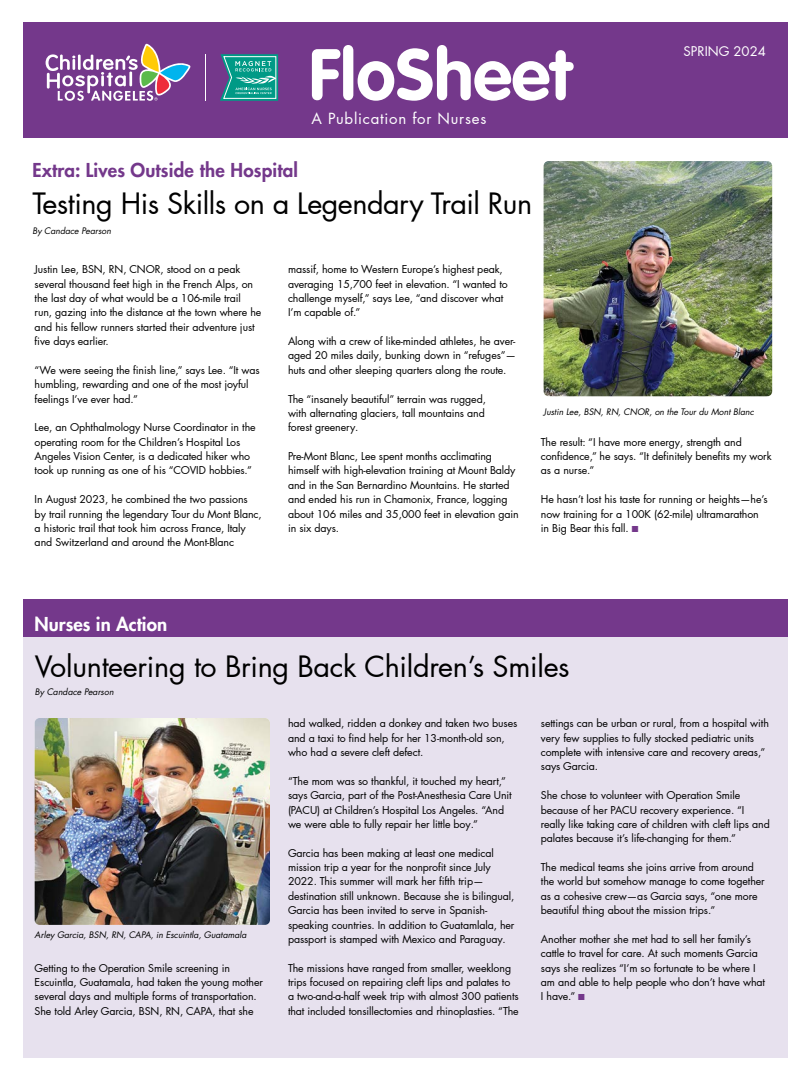
<style>
.page{position:relative;width:810px;height:1080px;background:#fff}
.page>*{position:absolute;margin:0;border:0;box-sizing:border-box;transform-origin:0 0}
.t1{font:700 71.25px "VAG Rounded Std";color:#fff}
.t2{font:28.75px "Futura LT Pro";letter-spacing:-.01em;color:#000}
.t3{font:800 18.75px "Futura LT Pro";letter-spacing:.01em;color:#74388b}
.t4{font:800 18.75px "Futura LT Pro";color:#fff}
.t5{font:15px "Futura LT Pro";letter-spacing:.05em;color:#fff}
.t6{font:13.12px "Futura LT Pro";color:#fff}
.t7{font:10.62px/14.4px "Futura LT Pro";letter-spacing:-.01em;color:#000}
.t8{font:italic 8.75px "Futura LT Pro";color:#000}
.s1{color:#74388b}
</style>
<div class="page">
<div style="left:23px;top:22px;width:765px;height:116px;background:#74388b"></div>
<hr style="left:206px;top:54px;width:1px;height:47px;background:#fff">
<svg style="left:220px;top:54px;width:58px;height:47px;background:#36a29b"></svg>
<svg style="left:46px;top:44px;width:144px;height:57px"></svg>
<img style="left:544px;top:161px;width:228px;height:235px">
<div style="left:23px;top:601px;width:765px;height:457px;background:#e7e1ee"></div>
<div style="left:23px;top:599px;width:765px;height:38px;background:#74388b"></div>
<img style="left:35px;top:718px;width:235px;height:207px">
<h1 class="t1" style="left:309px;top:33px;width:264px">FloSheet</h1>
<h3 class="t5" style="left:311px;top:108px;width:176px">A Publication for Nurses</h3>
<h3 class="t3" style="left:32px;top:156px;width:267px">Extra: Lives Outside the Hospital</h3>
<h2 class="t2" style="left:32px;top:184px;width:501px">Testing His Skills on a Legendary Trail Run</h2>
<p class="t8" style="left:32px;top:225px;width:80px">By Candace Pearson</p>
<p class="t6" style="left:684px;top:42px;width:84px">SPRING 2024</p>
<p class="t7" style="left:35px;top:262px;width:228px">Justin Lee, BSN, RN, CNOR, stood on a peak several thousand feet high in the French Alps, on the last day of what would be a 106-mile trail<br>run, gazing into the distance at the town where he and his fellow runners started their adventure just five days earlier.</p>
<p class="t7" style="left:35px;top:363px;width:227px">“We were seeing the finish line,” says Lee. “It was humbling, rewarding and one of the most joyful feelings I’ve ever had.”</p>
<p class="t7" style="left:35px;top:420px;width:223px">Lee, an Ophthalmology Nurse Coordinator in the operating room for the Children’s Hospital Los Angeles Vision Center, is a dedicated hiker who took up running as one of his “COVID hobbies.”</p>
<p class="t7" style="left:35px;top:492px;width:229px">In August 2023, he combined the two passions<br>by trail running the legendary Tour du Mont Blanc, a historic trail that took him across France, Italy and Switzerland and around the Mont-Blanc</p>
<p class="t7" style="left:288px;top:262px;width:221px">massif, home to Western Europe’s highest peak, averaging 15,700 feet in elevation. “I wanted to challenge myself,” says Lee, “and discover what I’m capable of.”</p>
<p class="t7" style="left:288px;top:334px;width:230px;text-align:justify">Along with a crew of like-minded athletes, he aver&shy;aged 20 miles daily, bunking down in “refuges”— huts and other sleeping quarters along the route.</p>
<p class="t7" style="left:288px;top:391px;width:199px;text-align:justify">The “insanely beautiful” terrain was rugged, with alternating glaciers, tall mountains and forest greenery.</p>
<p class="t7" style="left:288px;top:449px;width:232px">Pre-Mont Blanc, Lee spent months acclimating himself with high-elevation training at Mount Baldy and in the San Bernardino Mountains. He started and ended his run in Chamonix, France, logging about 106 miles and 35,000 feet in elevation gain in six days.</p>
<p class="t8" style="left:544px;top:406px;width:212px">Justin Lee, BSN, RN, CNOR, on the Tour du Mont Blanc</p>
<p class="t7" style="left:541px;top:435px;width:232px">The result: “I have more energy, strength and confidence,” he says. “It definitely benefits my work as a nurse.”</p>
<p class="t7" style="left:541px;top:492px;width:228px">He hasn’t lost his taste for running or heights—he’s now training for a 100K (62-mile) ultramarathon in Big Bear this fall. <span class="s1">■</span></p>
<h3 class="t4" style="left:35px;top:610px;width:134px">Nurses in Action</h3>
<h2 class="t2" style="left:35px;top:647px;width:536px">Volunteering to Bring Back Children’s Smiles</h2>
<p class="t8" style="left:35px;top:686px;width:80px">By Candace Pearson</p>
<p class="t8" style="left:35px;top:929px;width:213px">Arley Garcia, BSN, RN, CAPA, in Escuintla, Guatamala</p>
<p class="t7" style="left:35px;top:960px;width:230px">Getting to the Operation Smile screening in Escuintla, Guatamala, had taken the young mother several days and multiple forms of transportation.<br>She told Arley Garcia, BSN, RN, CAPA, that she</p>
<p class="t7" style="left:288px;top:716px;width:231px">had walked, ridden a donkey and taken two buses and a taxi to find help for her 13-month-old son, who had a severe cleft defect.</p>
<p class="t7" style="left:288px;top:774px;width:225px">“The mom was so thankful, it touched my heart,” says Garcia, part of the Post-Anesthesia Care Unit (PACU) at Children’s Hospital Los Angeles. “And we were able to fully repair her little boy.”</p>
<p class="t7" style="left:288px;top:845px;width:228px">Garcia has been making at least one medical mission trip a year for the nonprofit since July 2022. This summer will mark her fifth trip— destination still unknown. Because she is bilingual, Garcia has been invited to serve in Spanish&shy;speaking countries. In addition to Guatamlala, her passport is stamped with Mexico and Paraguay.</p>
<p class="t7" style="left:288px;top:960px;width:232px">The missions have ranged from smaller, weeklong trips focused on repairing cleft lips and palates to a two-and-a-half week trip with almost 300 patients that included tonsillectomies and rhinoplasties. “The</p>
<p class="t7" style="left:541px;top:716px;width:230px">settings can be urban or rural, from a hospital with very few supplies to fully stocked pediatric units complete with intensive care and recovery areas,” says Garcia.</p>
<p class="t7" style="left:541px;top:788px;width:230px">She chose to volunteer with Operation Smile because of her PACU recovery experience. “I really like taking care of children with cleft lips and palates because it’s life-changing for them.”</p>
<p class="t7" style="left:541px;top:860px;width:225px">The medical teams she joins arrive from around the world but somehow manage to come together as a cohesive crew—as Garcia says, “one more beautiful thing about the mission trips.”</p>
<p class="t7" style="left:541px;top:932px;width:226px">Another mother she met had to sell her family’s cattle to travel for care. At such moments Garcia says she realizes “I’m so fortunate to be where I am and able to help people who don’t have what I have.” <span class="s1">■</span></p>
</div>
